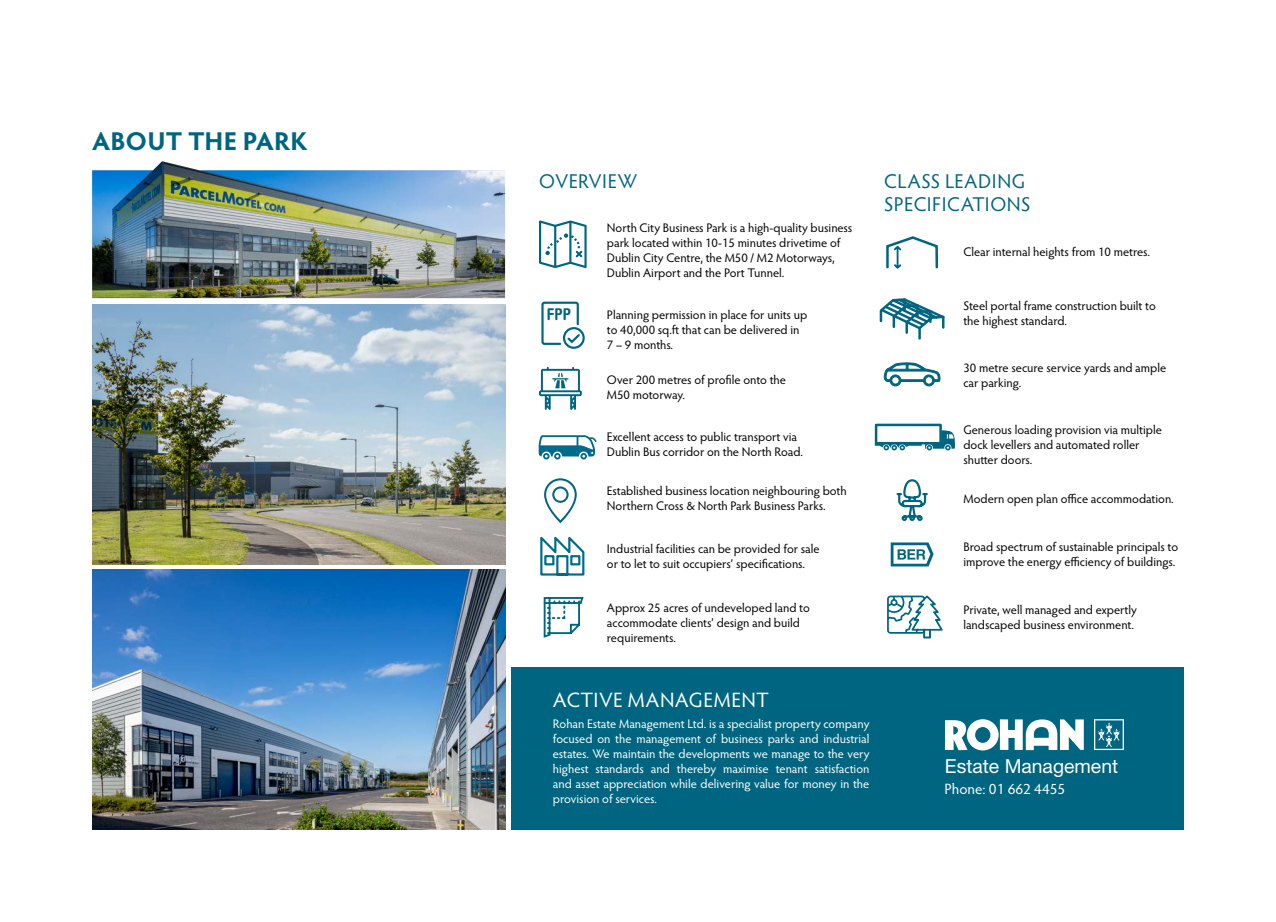
<style>
.page{position:relative;width:1276px;height:922px;background:#fff}
.page>*{position:absolute;margin:0;border:0;box-sizing:border-box;transform-origin:0 0}
.t1{font:700 25.88px "Hypatia Sans Pro";letter-spacing:.01em;color:#006580}
.t2{font:20.88px "Hypatia Sans Pro";letter-spacing:.03em;color:#fff}
.t3{font:20px/22.5px "Hypatia Sans Pro";letter-spacing:.03em;color:#006580}
.t4{font:19.25px "Helvetica Neue";color:#fff}
.t5{font:700 condensed 16.25px "Helvetica Rounded";color:#006580}
.t6{font:15px "Hypatia Sans Pro";color:#fff}
.t7{font:12.5px/15px "Hypatia Sans Pro";color:#000}
.t8{font:12.5px/15px "Hypatia Sans Pro";color:#fff;text-align:justify}
</style>
<div class="page">
<div style="left:511px;top:667px;width:672px;height:162px;background:#006580"></div>
<img style="left:92px;top:569px;width:413px;height:260px">
<img style="left:92px;top:304px;width:413px;height:260px">
<img style="left:92px;top:161px;width:413px;height:137px">
<svg style="left:945px;top:719px;width:138px;height:31px"></svg>
<svg style="left:1094px;top:719px;width:30px;height:30px"></svg>
<svg style="left:539px;top:220px;width:47px;height:48px"></svg>
<svg style="left:539px;top:367px;width:43px;height:42px"></svg>
<svg style="left:887px;top:595px;width:55px;height:43px"></svg>
<svg style="left:884px;top:362px;width:56px;height:24px"></svg>
<svg style="left:540px;top:536px;width:45px;height:40px"></svg>
<svg style="left:544px;top:478px;width:33px;height:45px"></svg>
<svg style="left:539px;top:435px;width:57px;height:24px"></svg>
<svg style="left:886px;top:236px;width:53px;height:33px"></svg>
<svg style="left:879px;top:298px;width:66px;height:42px"></svg>
<svg style="left:890px;top:542px;width:43px;height:24px"></svg>
<svg style="left:543px;top:597px;width:41px;height:41px"></svg>
<svg style="left:896px;top:479px;width:32px;height:42px"></svg>
<div style="left:875px;top:423px;width:67px;height:21px;border:2px solid #006580"></div>
<svg style="left:874px;top:430px;width:81px;height:20px"></svg>
<svg style="left:541px;top:301px;width:44px;height:48px"></svg>
<h1 class="t1" style="left:92px;top:123px;width:217px">ABOUT THE PARK</h1>
<h3 class="t3" style="left:539px;top:170px;width:99px">OVERVIEW</h3>
<h3 class="t5" style="left:547px;top:304px;width:26px">FPP</h3>
<p class="t7" style="left:607px;top:219px;width:247px">North City Business Park is a high-quality business park located within 10-15 minutes drivetime of Dublin City Centre, the M50 / M2 Motorways, Dublin Airport and the Port Tunnel.</p>
<p class="t7" style="left:607px;top:307px;width:202px">Planning permission in place for units up to 40,000 sq.ft that can be delivered in<br>7 – 9 months.</p>
<h3 class="t3" style="left:884px;top:170px;width:148px">CLASS LEADING<br>SPECIFICATIONS</h3>
<p class="t7" style="left:963px;top:244px;width:188px">Clear internal heights from 10 metres.</p>
<p class="t7" style="left:963px;top:297px;width:194px">Steel portal frame construction built to the highest standard.</p>
<p class="t7" style="left:963px;top:360px;width:204px">30 metre secure service yards and ample</p>
<p class="t7" style="left:607px;top:372px;width:180px">Over 200 metres of profile onto the</p>
<p class="t7" style="left:963px;top:375px;width:59px">car parking.</p>
<p class="t7" style="left:607px;top:387px;width:80px">M50 motorway.</p>
<p class="t7" style="left:607px;top:429px;width:198px">Excellent access to public transport via<br>Dublin Bus corridor on the North Road.</p>
<p class="t7" style="left:607px;top:483px;width:241px">Established business location neighbouring both<br>Northern Cross &amp; North Park Business Parks.</p>
<p class="t7" style="left:607px;top:541px;width:214px">Industrial facilities can be provided for sale or to let to suit occupiers’ specifications.</p>
<p class="t7" style="left:607px;top:600px;width:204px">Approx 25 acres of undeveloped land to accommodate clients’ design and build requirements.</p>
<h2 class="t2" style="left:553px;top:685px;width:217px">ACTIVE MANAGEMENT</h2>
<p class="t8" style="left:553px;top:716px;width:318px">Rohan Estate Management Ltd. is a specialist property company focused on the management of business parks and industrial estates. We maintain the developments we manage to the very highest standards and thereby maximise tenant satisfaction and asset appreciation while delivering value for money in the provision of services.</p>
<p class="t7" style="left:963px;top:421px;width:200px">Generous loading provision via multiple dock levellers and automated roller shutter doors.</p>
<p class="t7" style="left:963px;top:490px;width:212px">Modern open plan office accommodation.</p>
<p class="t7" style="left:963px;top:538px;width:216px">Broad spectrum of sustainable principals to improve the energy efficiency of buildings.</p>
<p class="t7" style="left:963px;top:601px;width:175px">Private, well managed and expertly landscaped business environment.</p>
<h3 class="t4" style="left:945px;top:754px;width:175px">Estate Management</h3>
<p class="t6" style="left:944px;top:778px;width:122px">Phone: 01 662 4455</p>
</div>
